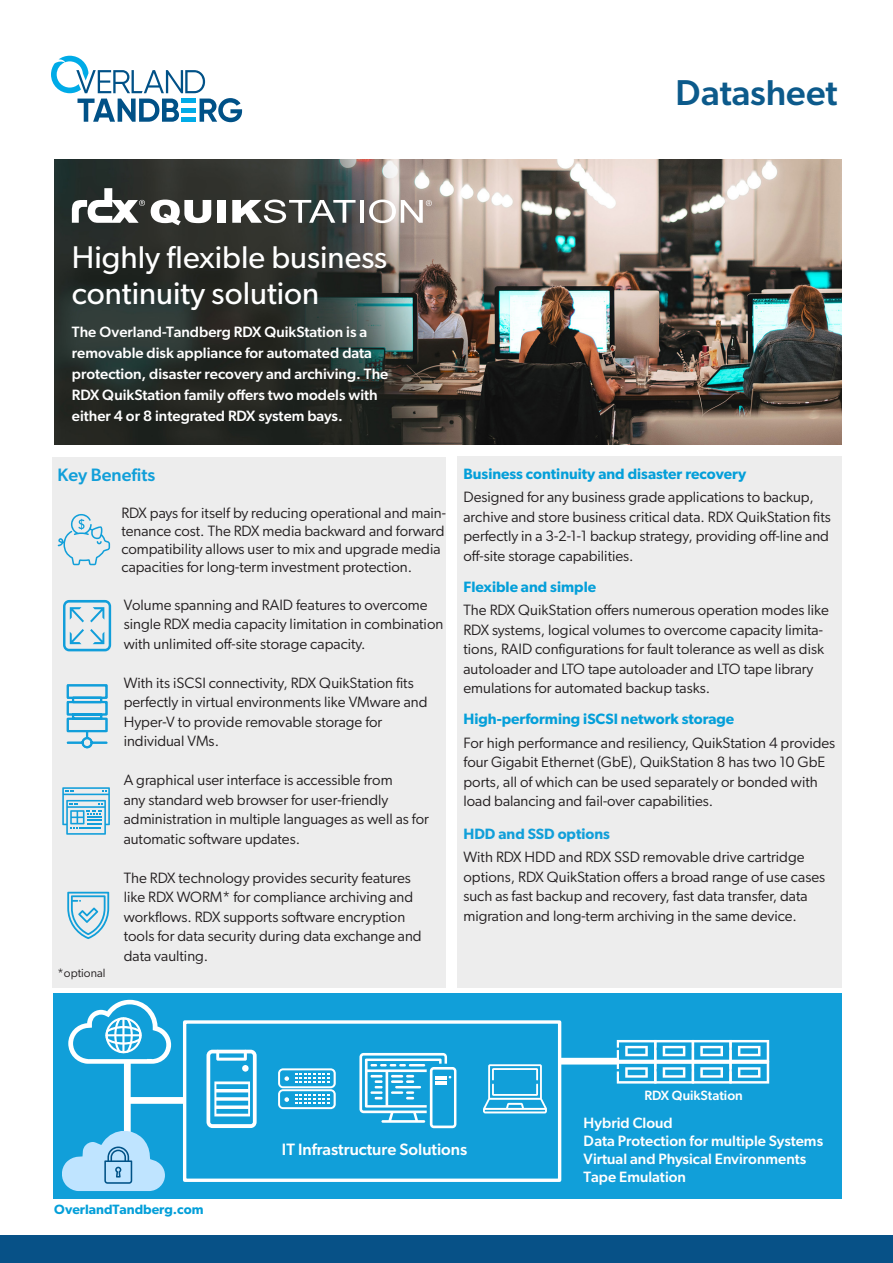
<style>
.page{position:relative;width:893px;height:1263px;background:#fff}
.page>*{position:absolute;margin:0;border:0;box-sizing:border-box;transform-origin:0 0}
.t1{font:500 36px "Gibson";color:#0c5a8b}
.t2{font:31.5px/36px "Gibson";color:#fff}
.t3{font:500 18px "Gibson";color:#119fd9}
.TINY_TABLE{font:500 16.5px "Gibson";color:#fff}
.BODY{font:15px/19.5px "Gibson";color:#231f20}
.TINY_TABLE-2{font:500 15px/21px "Gibson";color:#fff}
.BULLET_DESCRIPTION{font:15px/19.5px "Gibson";color:#231f20}
.BODY-2{font:600 15px "Gibson";color:#049fd9}
.BODY-3{font:600 15px "Gibson";color:#119fd9}
.t4{font:600 13.5px "Gibson";color:#049fd9}
.TINY_TABLE-3{font:500 13.5px "Gibson";color:#fff}
.BODY-4{font:12px "Gibson";color:#231f20}
</style>
<div class="page">
<svg style="left:51px;top:56px;width:191px;height:66px"></svg>
<div style="left:0;top:1235px;width:893px;height:28px;background:#075187"></div>
<div style="left:53px;top:994px;width:788px;height:205px;background:#119fd9"></div>
<div style="left:124px;top:1060px;width:7px;height:74px;background:#fff"></div>
<div style="left:126px;top:1097px;width:58px;height:7px;background:#fff"></div>
<div style="left:183px;top:1020px;width:378px;height:162px;border:3px solid #fff"></div>
<svg style="left:278px;top:1068px;width:58px;height:41px"></svg>
<svg style="left:207px;top:1050px;width:50px;height:78px"></svg>
<svg style="left:359px;top:1053px;width:97px;height:75px"></svg>
<svg style="left:483px;top:1064px;width:64px;height:49px"></svg>
<svg style="left:62px;top:1131px;width:103px;height:60px"></svg>
<svg style="left:68px;top:1000px;width:103px;height:64px"></svg>
<hr style="left:106px;top:1034px;width:36px;height:2px;background:#fff">
<hr style="left:122px;top:1017px;width:3px;height:36px;background:#fff">
<div style="left:559px;top:1058px;width:58px;height:6px;background:#fff"></div>
<svg style="left:617px;top:1040px;width:152px;height:43px"></svg>
<img style="left:54px;top:159px;width:787px;height:285px">
<div style="left:53px;top:457px;width:393px;height:530px;background:#ededed"></div>
<div style="left:457px;top:456px;width:384px;height:531px;background:#ededed"></div>
<svg style="left:58px;top:514px;width:52px;height:51px"></svg>
<svg style="left:67px;top:892px;width:42px;height:47px"></svg>
<svg style="left:71px;top:188px;width:74px;height:35px"></svg>
<svg style="left:151px;top:200px;width:60px;height:25px"></svg>
<div style="left:217px;top:200px;width:9px;height:23px;background:#fff"></div>
<svg style="left:232px;top:200px;width:124px;height:23px"></svg>
<hr style="left:360px;top:200px;width:4px;height:23px;background:#fff">
<svg style="left:369px;top:200px;width:63px;height:23px"></svg>
<svg style="left:63px;top:600px;width:48px;height:51px"></svg>
<svg style="left:62px;top:787px;width:48px;height:48px"></svg>
<svg style="left:66px;top:684px;width:42px;height:65px"></svg>
<p class="t1" style="left:675px;top:71px;width:164px">Datasheet</p>
<h1 class="t2" style="left:72px;top:238px;width:317px">Highly flexible business continuity solution</h1>
<h3 class="TINY_TABLE-2" style="left:72px;top:321px;width:318px">The Overland-Tandberg RDX QuikStation is a removable disk appliance for automated data protection, disaster recovery and archiving. The RDX QuikStation family offers two models with either 4 or 8 integrated RDX system bays.</h3>
<p class="t3" style="left:58px;top:464px;width:99px">Key Benefits</p>
<p class="BODY-4" style="left:58px;top:965px;width:49px">*optional</p>
<p class="BODY" style="left:121px;top:504px;width:326px;line-height:18px">RDX pays for itself by reducing operational and main&shy;tenance cost. The RDX media backward and forward compatibility allows user to mix and upgrade media capacities for long-term investment protection.</p>
<p class="BODY" style="left:124px;top:594px;width:321px">Volume spanning and RAID features to overcome single RDX media capacity limitation in combination with unlimited off-site storage capacity.</p>
<p class="BODY" style="left:124px;top:672px;width:305px">With its iSCSI connectivity, RDX QuikStation fits perfectly in virtual environments like VMware and Hyper-V to provide removable storage for individual VMs.</p>
<p class="BULLET_DESCRIPTION" style="left:124px;top:770px;width:307px">A graphical user interface is accessible from<br>any standard web browser for user-friendly administration in multiple languages as well as for automatic software updates.</p>
<p class="BODY" style="left:124px;top:867px;width:299px">The RDX technology provides security features like RDX WORM* for compliance archiving and workflows. RDX supports software encryption tools for data security during data exchange and data vaulting.</p>
<p class="BODY-2" style="left:463px;top:464px;width:284px">Business continuity and disaster recovery</p>
<p class="BODY" style="left:463px;top:487px;width:369px">Designed for any business grade applications to backup, archive and store business critical data. RDX QuikStation fits perfectly in a 3-2-1-1 backup strategy, providing off-line and off-site storage capabilities.</p>
<h4 class="BODY-2" style="left:463px;top:577px;width:134px">Flexible and simple</h4>
<h4 class="BODY" style="left:463px;top:600px;width:367px">The RDX QuikStation offers numerous operation modes like RDX systems, logical volumes to overcome capacity limita&shy;tions, RAID configurations for fault tolerance as well as disk autoloader and LTO tape autoloader and LTO tape library emulations for automated backup tasks.</h4>
<h4 class="BODY-2" style="left:463px;top:710px;width:272px">High-performing iSCSI network storage</h4>
<p class="BODY" style="left:463px;top:733px;width:373px">For high performance and resiliency, QuikStation 4 provides four Gigabit Ethernet (GbE), QuikStation 8 has two 10 GbE ports, all of which can be used separately or bonded with load balancing and fail-over capabilities.</p>
<p class="BODY-3" style="left:463px;top:824px;width:148px">HDD and SSD options</p>
<p class="BODY" style="left:463px;top:847px;width:363px">With RDX HDD and RDX SSD removable drive cartridge options, RDX QuikStation offers a broad range of use cases such as fast backup and recovery, fast data transfer, data migration and long-term archiving in the same device.</p>
<p class="TINY_TABLE-3" style="left:644px;top:1087px;width:100px">RDX QuikStation</p>
<p class="t4" style="left:54px;top:1201px;width:151px">OverlandTandberg.com</p>
<p class="TINY_TABLE" style="left:282px;top:1139px;width:187px">IT Infrastructure Solutions</p>
<p class="TINY_TABLE-2" style="left:584px;top:1112px;width:91px">Hybrid Cloud</p>
<p class="TINY_TABLE-2" style="left:584px;top:1130px;width:241px">Data Protection for multiple Systems</p>
<p class="TINY_TABLE-2" style="left:584px;top:1148px;width:224px">Virtual and Physical Environments</p>
<p class="TINY_TABLE-2" style="left:584px;top:1166px;width:104px">Tape Emulation</p>
</div>
